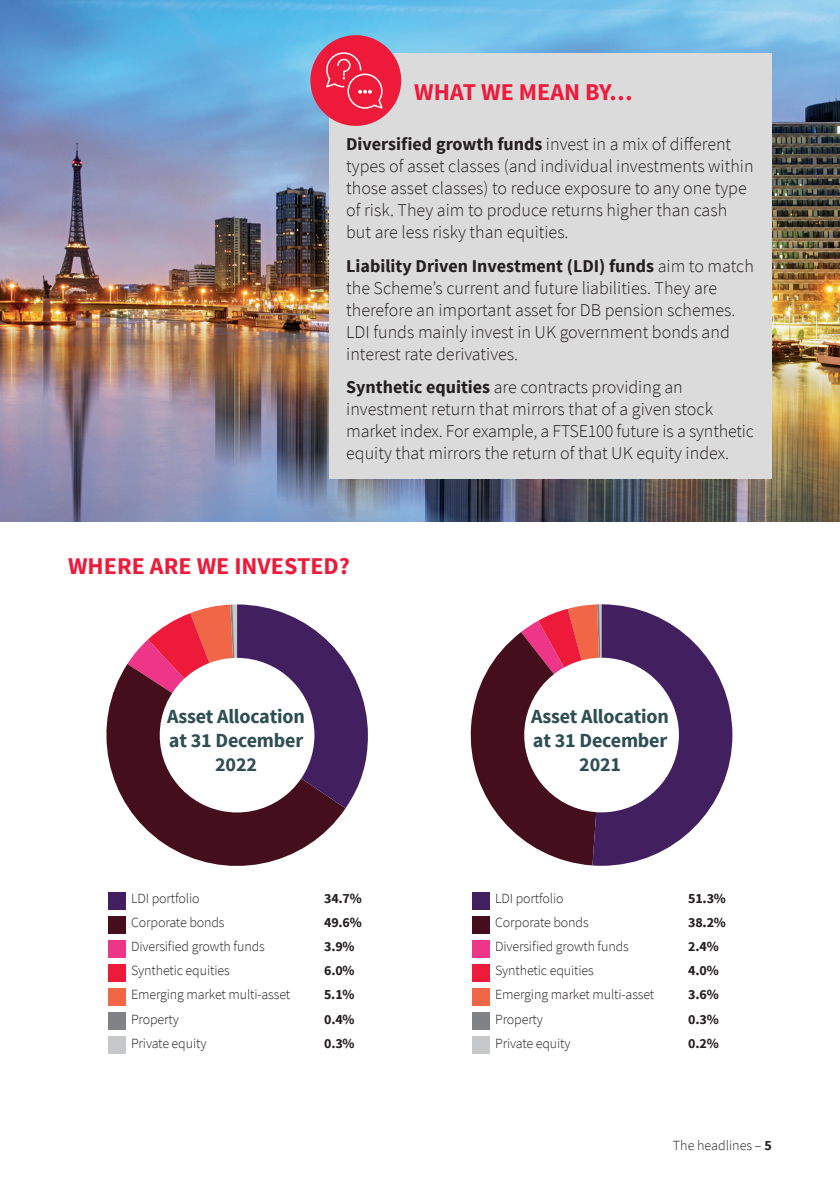
<style>
.page{position:relative;width:840px;height:1191px;background:#fff}
.page>*{position:absolute;margin:0;border:0;box-sizing:border-box;transform-origin:0 0}
.SG_Red_Heading_2{font:700 24px "Source Sans Pro";color:#ed1a3a}
.SG_Heading_3{font:700 20px/24px "Source Sans Pro";letter-spacing:-.01em;color:#2e4e53;text-align:center}
.SG_Body_Copy_9pt{font:300 18px/22px "Source Sans Pro";color:#231f20}
.t1{font:300 14px "Source Sans Pro";letter-spacing:-.01em;color:#231f20}
.t2{font:700 14px "Source Sans Pro";letter-spacing:-.01em;color:#231f20}
.s1{font-weight:700}
</style>
<div class="page">
<img style="left:0;top:0;width:839px;height:522px">
<svg style="left:106px;top:664px;width:239px;height:202px;fill:#440e1c"></svg>
<svg style="left:127px;top:604px;width:241px;height:204px"></svg>
<div style="left:160px;top:658px;width:154px;height:154px;background:#fff;border-radius:50%"></div>
<svg style="left:470px;top:604px;width:262px;height:261px"></svg>
<div style="left:524px;top:658px;width:154px;height:154px;background:#fff;border-radius:50%"></div>
<div style="left:108px;top:892px;width:17px;height:17px;background:#422060"></div>
<div style="left:108px;top:916px;width:17px;height:17px;background:#440e1c"></div>
<div style="left:108px;top:940px;width:17px;height:17px;background:#ee3689"></div>
<div style="left:108px;top:964px;width:17px;height:17px;background:#ed1a3a"></div>
<div style="left:108px;top:988px;width:17px;height:17px;background:#f26648"></div>
<div style="left:108px;top:1012px;width:17px;height:17px;background:#808285"></div>
<div style="left:108px;top:1036px;width:17px;height:17px;background:#c7c8ca"></div>
<div style="left:472px;top:892px;width:17px;height:17px;background:#422060"></div>
<div style="left:472px;top:916px;width:17px;height:17px;background:#440e1c"></div>
<div style="left:472px;top:940px;width:17px;height:17px;background:#ee3689"></div>
<div style="left:472px;top:964px;width:17px;height:17px;background:#ed1a3a"></div>
<div style="left:472px;top:988px;width:17px;height:17px;background:#f26648"></div>
<div style="left:472px;top:1012px;width:17px;height:17px;background:#808285"></div>
<div style="left:472px;top:1036px;width:17px;height:17px;background:#c7c8ca"></div>
<div style="left:329px;top:54px;width:442px;height:425px;background:#dcdbdb"></div>
<div style="left:310px;top:35px;width:91px;height:91px;background:#ed1a3a;border-radius:50%"></div>
<svg style="left:326px;top:52px;width:57px;height:57px"></svg>
<p class="SG_Red_Heading_2" style="left:414px;top:77px;width:220px">WHAT WE MEAN BY…</p>
<p class="SG_Body_Copy_9pt" style="left:346px;top:133px;width:408px"><span class="s1">Diversified growth funds</span> invest in a mix of different types of asset classes (and individual investments within those asset classes) to reduce exposure to any one type of risk. They aim to produce returns higher than cash but are less risky than equities.</p>
<p class="SG_Body_Copy_9pt" style="left:346px;top:255px;width:409px"><span class="s1">Liability Driven Investment (LDI) funds</span> aim to match the Scheme’s current and future liabilities. They are therefore an important asset for DB pension schemes.<br>LDI funds mainly invest in UK government bonds and interest rate derivatives.</p>
<p class="SG_Body_Copy_9pt" style="left:346px;top:376px;width:409px"><span class="s1">Synthetic equities</span> are contracts providing an investment return that mirrors that of a given stock market index. For example, a FTSE100 future is a synthetic equity that mirrors the return of that UK equity index.</p>
<p class="SG_Red_Heading_2" style="left:68px;top:550px;width:283px">WHERE ARE WE INVESTED?</p>
<p class="SG_Heading_3" style="left:167px;top:705px;width:139px">Asset Allocation at 31 December<br>2022</p>
<p class="SG_Heading_3" style="left:531px;top:705px;width:139px">Asset Allocation at 31 December<br>2021</p>
<p class="t1" style="left:131px;top:890px;width:70px">LDI portfolio</p>
<p class="t2" style="left:324px;top:889px;width:39px">34.7%</p>
<p class="t1" style="left:131px;top:914px;width:95px">Corporate bonds</p>
<p class="t2" style="left:324px;top:913px;width:39px">49.6%</p>
<p class="t1" style="left:131px;top:938px;width:135px">Diversified growth funds</p>
<p class="t2" style="left:324px;top:937px;width:32px">3.9%</p>
<p class="t1" style="left:131px;top:962px;width:100px">Synthetic equities</p>
<p class="t2" style="left:324px;top:961px;width:32px">6.0%</p>
<p class="t1" style="left:131px;top:986px;width:160px">Emerging market multi-asset</p>
<p class="t2" style="left:324px;top:985px;width:32px">5.1%</p>
<p class="t1" style="left:131px;top:1010px;width:49px">Property</p>
<p class="t2" style="left:324px;top:1010px;width:32px">0.4%</p>
<p class="t1" style="left:131px;top:1034px;width:77px">Private equity</p>
<p class="t2" style="left:324px;top:1034px;width:32px">0.3%</p>
<p class="t1" style="left:495px;top:890px;width:70px">LDI portfolio</p>
<p class="t2" style="left:687px;top:889px;width:39px">51.3%</p>
<p class="t1" style="left:495px;top:914px;width:95px">Corporate bonds</p>
<p class="t2" style="left:687px;top:913px;width:39px">38.2%</p>
<p class="t1" style="left:495px;top:938px;width:135px">Diversified growth funds</p>
<p class="t2" style="left:687px;top:937px;width:32px">2.4%</p>
<p class="t1" style="left:495px;top:962px;width:100px">Synthetic equities</p>
<p class="t2" style="left:687px;top:961px;width:32px">4.0%</p>
<p class="t1" style="left:495px;top:986px;width:160px">Emerging market multi-asset</p>
<p class="t2" style="left:687px;top:985px;width:32px">3.6%</p>
<p class="t1" style="left:495px;top:1010px;width:49px">Property</p>
<p class="t2" style="left:687px;top:1010px;width:32px">0.3%</p>
<p class="t1" style="left:495px;top:1034px;width:77px">Private equity</p>
<p class="t2" style="left:687px;top:1034px;width:32px">0.2%</p>
<p class="t1" style="left:672px;top:1136px;width:100px">The headlines – <span class="s1">5</span></p>
</div>
